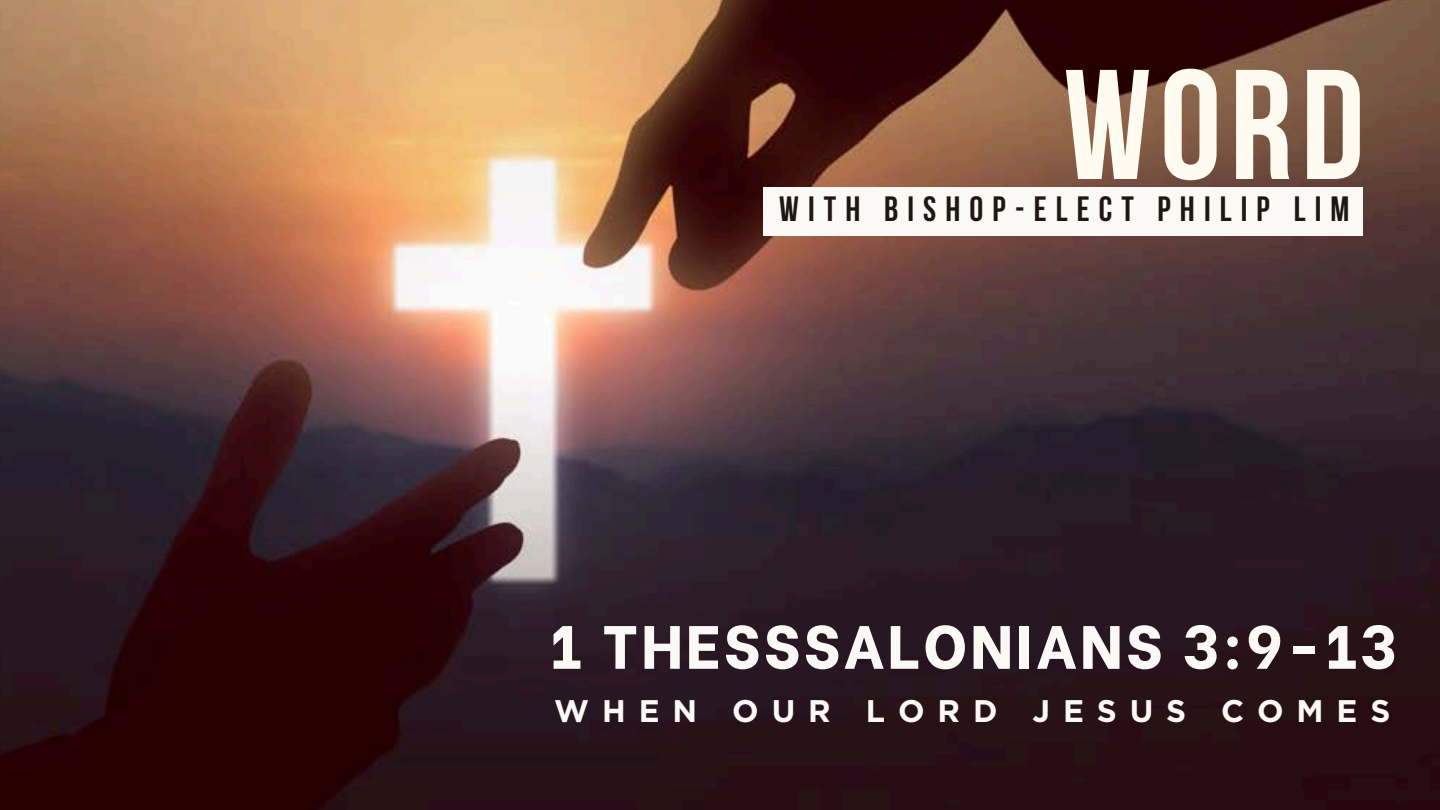
<style>
.page{position:relative;width:1440px;height:810px;background:#fff}
.page>*{position:absolute;margin:0;border:0;box-sizing:border-box;transform-origin:0 0}
.t1{font:155.8px "Bebas Neue Cyrillic";color:#fffbf1}
.t2{font:800 61px "Be Vietnam";letter-spacing:.05em;color:#faf9f5}
.t3{font:700 35px "Bebas Neue";letter-spacing:.26em;color:#1e1611}
.t4{font:700 31.2px "Gotham";letter-spacing:.41em;color:#faf9f5}
</style>
<div class="page">
<img style="left:0;top:0;width:1440px;height:810px">
<div style="left:763px;top:187px;width:600px;height:49px;background:#faf9f5"></div>
<h3 class="t1" style="left:1064px;top:62px;width:302px">WORD</h3>
<h2 class="t3" style="left:779px;top:195px;width:572px">WITH BISHOP-ELECT PHILIP LIM</h2>
<p class="t2" style="left:549px;top:596px;width:849px">1 THESSSALONIANS 3:9-13</p>
<h1 class="t4" style="left:554px;top:692px;width:838px">WHEN OUR LORD JESUS COMES</h1>
</div>
